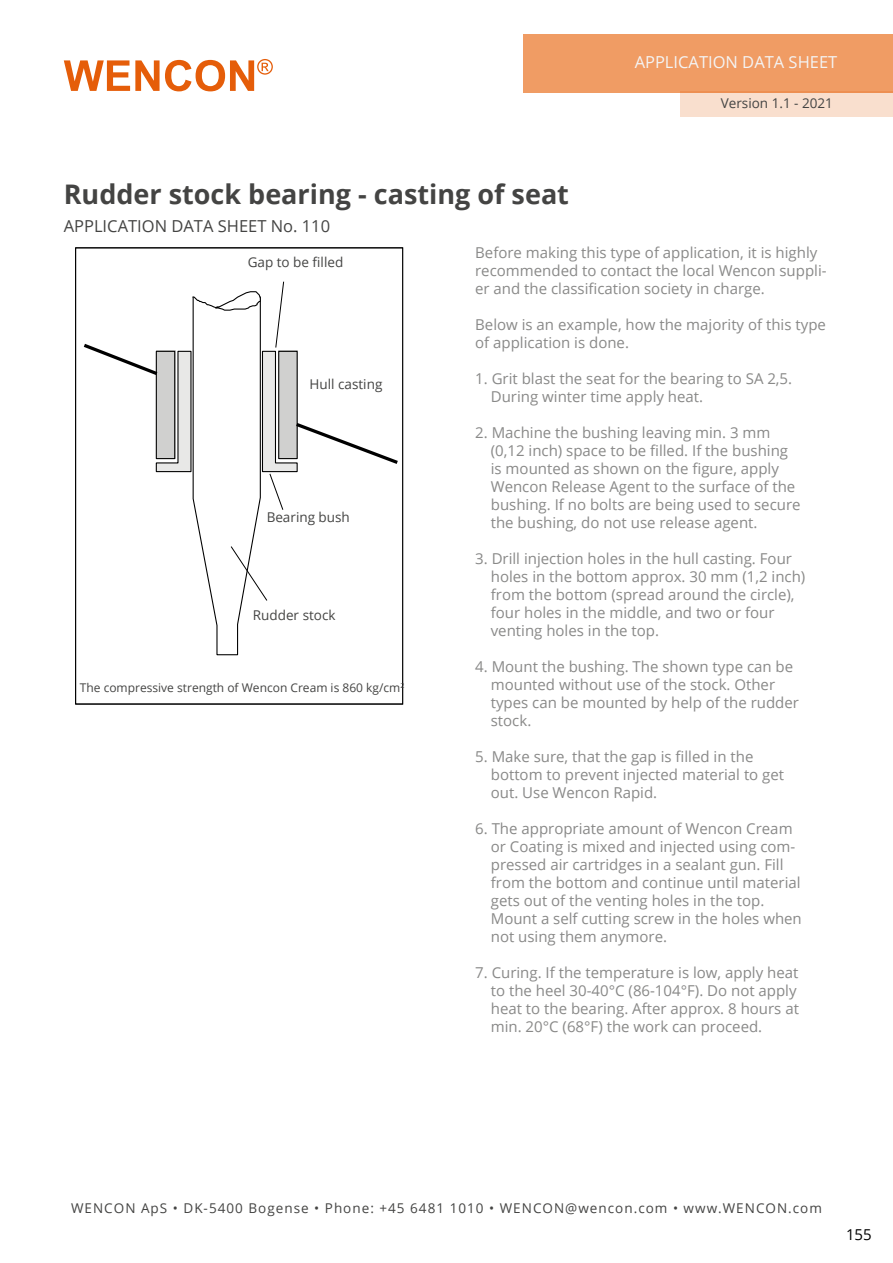
<style>
.page{position:relative;width:893px;height:1263px;background:#fff}
.page>*{position:absolute;margin:0;border:0;box-sizing:border-box;transform-origin:0 0}
.t1{font:700 27px "Open Sans";color:#444443}
.t2{font:16.5px "Open Sans";color:#444443}
.t3{font:16.5px "Open Sans";color:#f4f4f4}
.t4{font:15px/18px "Open Sans";color:#898988}
.t5{font:15px "Open Sans";color:#000}
.t6{font:13.5px "Open Sans";letter-spacing:.075em;color:#444443}
.t7{font:13.5px "Open Sans";color:#444443}
.t8{font:12px "Open Sans";color:#444443}
</style>
<div class="page">
<svg style="left:64px;top:59px;width:209px;height:32px"></svg>
<div style="left:523px;top:34px;width:370px;height:58px;background:#f09c64"></div>
<div style="left:680px;top:91px;width:213px;height:25px;background:#f9dfce"></div>
<div style="left:75px;top:248px;width:328px;height:456px;border:1px solid #000"></div>
<svg style="left:83px;top:281px;width:315px;height:375px"></svg>
<p class="t3" style="left:635px;top:55px;width:204px">APPLICATION DATA SHEET</p>
<p class="t7" style="left:721px;top:98px;width:114px">Version 1.1 - 2021</p>
<h1 class="t1" style="left:64px;top:183px;width:507px">Rudder stock bearing - casting of seat</h1>
<p class="t4" style="left:475px;top:245px;width:353px">Before making this type of application, it is highly recommended to contact the local Wencon suppli&shy;er and the classification society in charge.</p>
<p class="t4" style="left:475px;top:317px;width:352px">Below is an example, how the majority of this type of application is done.</p>
<p class="t4" style="left:491px;top:371px;width:303px;text-indent:-16px">1. Grit blast the seat for the bearing to SA 2,5.<br>During winter time apply heat.</p>
<p class="t4" style="left:491px;top:425px;width:311px;text-indent:-16px">2. Machine the bushing leaving min. 3 mm (0,12 inch) space to be filled. If the bushing is mounted as shown on the figure, apply Wencon Release Agent to the surface of the bushing. If no bolts are being used to secure the bushing, do not use release agent.</p>
<p class="t4" style="left:491px;top:551px;width:316px;text-indent:-16px">3. Drill injection holes in the hull casting. Four holes in the bottom approx. 30 mm (1,2 inch) from the bottom (spread around the circle), four holes in the middle, and two or four venting holes in the top.</p>
<p class="t4" style="left:491px;top:659px;width:310px;text-indent:-16px">4. Mount the bushing. The shown type can be mounted without use of the stock. Other types can be mounted by help of the rudder stock.</p>
<p class="t4" style="left:491px;top:747px;width:295px;text-indent:-16px">5. Make sure, that the gap is filled in the bottom to prevent injected material to get out. Use Wencon Rapid.</p>
<p class="t4" style="left:491px;top:821px;width:313px;text-indent:-16px">6. The appropriate amount of Wencon Cream or Coating is mixed and injected using com&shy;pressed air cartridges in a sealant gun. Fill from the bottom and continue until material gets out of the venting holes in the top.<br>Mount a self cutting screw in the holes when not using them anymore.</p>
<p class="t4" style="left:491px;top:965px;width:310px;text-indent:-16px">7. Curing. If the temperature is low, apply heat to the heel 30-40°C (86-104°F). Do not apply heat to the bearing. After approx. 8 hours at min. 20°C (68°F) the work can proceed.</p>
<p class="t2" style="left:64px;top:219px;width:268px">APPLICATION DATA SHEET No. 110</p>
<p class="t7" style="left:248px;top:253px;width:97px">Gap to be filled</p>
<p class="t7" style="left:310px;top:379px;width:74px">Hull casting</p>
<p class="t7" style="left:267px;top:512px;width:85px">Bearing bush</p>
<p class="t7" style="left:253px;top:609px;width:84px">Rudder stock</p>
<p class="t8" style="left:80px;top:683px;width:326px">The compressive strength of Wencon Cream is 860 kg/cm<sup>2</sup></p>
<p class="t6" style="left:71px;top:1203px;width:752px">WENCON ApS • DK-5400 Bogense • Phone: +45 6481 1010 • WENCON@wencon.com • www.WENCON.com</p>
<p class="t5" style="left:846px;top:1229px;width:27px">155</p>
</div>
